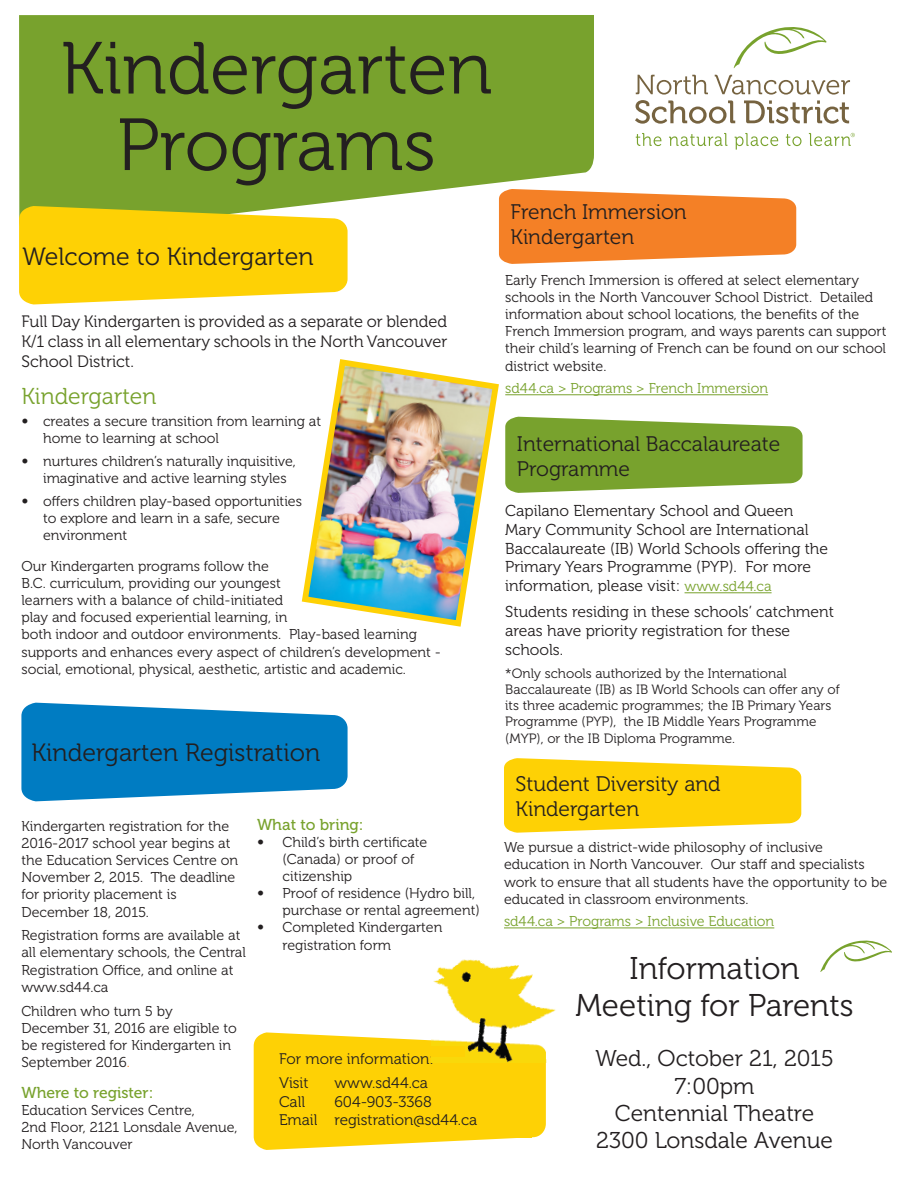
<style>
.page{position:relative;width:918px;height:1188px;background:#fff}
.page>*{position:absolute;margin:0;border:0;box-sizing:border-box;transform-origin:0 0}
.t1{font:73.5px/76.5px "Museo 300";color:#231f20;text-align:center}
.t2{font:31.35px/37.7px "Museo 300";color:#231f20;text-align:center}
.t3{font:24.9px "Museo 300";color:#231f20}
.t4{font:22.95px "Museo 300";color:#78a22d}
.t5{font:22.8px/27.3px "Museo 300";color:#231f20;text-align:center}
.t6{font:21px/25.2px "Museo 300";color:#231f20}
.t7{font:16.5px/19.8px "Museo 300";color:#231f20;text-align:justify}
.t8{font:15.75px/18.9px "Museo 300";color:#231f20}
.t9{font:15.75px "Museo 500";color:#78a22d}
.t10{font:15.3px/24.2px "Museo 300";color:#231f20}
.t11{font:14.25px/17.1px "Museo 300";color:#231f20}
.t12{font:14.25px "Museo 300";color:#78a22d}
.t13{font:13.5px/16.2px "Museo 300";color:#231f20}
.s1{color:#f48026}
.s2{font-size:14.25px;color:#78a22d}
</style>
<div class="page">
<div style="left:19px;top:15px;width:575px;height:191px;background:#78a22d"></div>
<svg style="left:635px;top:75px;width:215px;height:49px"></svg>
<svg style="left:636px;top:133px;width:25px;height:13px"></svg>
<svg style="left:669px;top:133px;width:58px;height:13px"></svg>
<svg style="left:735px;top:133px;width:43px;height:17px"></svg>
<svg style="left:786px;top:134px;width:16px;height:12px"></svg>
<svg style="left:734px;top:27px;width:93px;height:41px"></svg>
<svg style="left:809px;top:133px;width:46px;height:13px"></svg>
<svg style="left:19px;top:206px;width:329px;height:98px;background:#f9d31d"></svg>
<img style="left:301px;top:359px;width:198px;height:268px">
<svg style="left:254px;top:1032px;width:292px;height:118px"></svg>
<div style="left:267px;top:1053px;width:264px;height:85px;background:#fed105"></div>
<img style="left:432px;top:959px;width:124px;height:103px">
<div style="left:431px;top:1046px;width:33px;height:11px;background:#fed105"></div>
<svg style="left:21px;top:703px;width:327px;height:98px;background:#208cc9"></svg>
<svg style="left:499px;top:189px;width:297px;height:75px;background:#f59042"></svg>
<hr style="left:505px;top:394px;width:263px;height:1px;background:#78a22d">
<svg style="left:505px;top:417px;width:298px;height:76px;background:#89ae48"></svg>
<svg style="left:504px;top:758px;width:297px;height:75px;background:#fed726"></svg>
<hr style="left:504px;top:928px;width:270px;height:1px;background:#78a22d">
<svg style="left:820px;top:941px;width:72px;height:31px"></svg>
<hr style="left:685px;top:592px;width:87px;height:1px;background:#78a22d">
<h1 class="t1" style="left:60px;top:32px;width:434px">Kindergarten<br>Programs</h1>
<h3 class="t3" style="left:22px;top:243px;width:293px">Welcome to Kindergarten</h3>
<p class="t7" style="left:21px;top:312px;width:427px">Full Day Kindergarten is provided as a separate or blended K/1 class in all elementary schools in the North Vancouver School District.</p>
<h3 class="t4" style="left:21px;top:383px;width:136px">Kindergarten</h3>
<p class="t11" style="left:43px;top:413px;width:280px;text-indent:-22px">∞ creates a secure transition from learning at home to learning at school</p>
<p class="t11" style="left:43px;top:453px;width:254px;text-indent:-22px">∞ nurtures children’s naturally inquisitive, imaginative and active learning styles</p>
<p class="t11" style="left:43px;top:493px;width:260px;text-indent:-22px">∞ offers children play-based opportunities to explore and learn in a safe, secure environment</p>
<p class="t11" style="left:21px;top:558px;width:421px">Our Kindergarten programs follow the<br>B.C. curriculum, providing our youngest<br>learners with a balance of child-initiated<br>play and focused experiential learning, in<br>both indoor and outdoor environments. Play-based learning supports and enhances every aspect of children’s development - social, emotional, physical, aesthetic, artistic and academic.</p>
<h3 class="t3" style="left:32px;top:739px;width:290px">Kindergarten Registration</h3>
<p class="t11" style="left:21px;top:818px;width:218px">Kindergarten registration for the<br>2016-2017 school year begins at the Education Services Centre on<br>November 2, 2015. The deadline for priority placement is<br>December 18, 2015.</p>
<p class="t11" style="left:21px;top:927px;width:226px">Registration forms are available at all elementary schools, the Central<br>Registration Office, and online at www.sd44.ca</p>
<p class="t11" style="left:21px;top:1002px;width:217px">Children who turn 5 by<br>December 31, 2016 are eligible to be registered for Kindergarten in<br>September 2016<span class="s1">.</span></p>
<p class="t9" style="left:21px;top:1084px;width:133px">Where to register:</p>
<p class="t11" style="left:21px;top:1102px;width:218px">Education Services Centre,<br>2nd Floor, 2121 Lonsdale Avenue,<br>North Vancouver</p>
<p class="t9" style="left:257px;top:816px;width:108px">What to bring:</p>
<p class="t11" style="left:257px;top:834px;width:9px">∞</p>
<p class="t11" style="left:283px;top:834px;width:146px">Child’s birth certificate (Canada) or proof of citizenship</p>
<p class="t11" style="left:257px;top:885px;width:9px">∞</p>
<p class="t11" style="left:283px;top:885px;width:199px">Proof of residence (Hydro bill, purchase or rental agreement)</p>
<p class="t11" style="left:257px;top:919px;width:9px">∞</p>
<p class="t11" style="left:283px;top:919px;width:161px">Completed Kindergarten registration form</p>
<p class="t10" style="left:279px;top:1047px;width:156px">For more information:<br>Visit</p>
<p class="t10" style="left:335px;top:1071px;width:95px">www.sd44.ca</p>
<p class="t10" style="left:279px;top:1090px;width:28px">Call</p>
<p class="t10" style="left:279px;top:1092px;width:200px;line-height:18.3px;text-indent:55px">604-903-3368<br>Email registration@sd44.ca</p>
<h3 class="t6" style="left:511px;top:200px;width:178px">French Immersion<br>Kindergarten</h3>
<p class="t11" style="left:505px;top:272px;width:383px">Early French Immersion is offered at select elementary schools in the North Vancouver School District. Detailed information about school locations, the benefits of the French Immersion program, and ways parents can support their child’s learning of French can be found on our school district website.</p>
<p class="t12" style="left:505px;top:381px;width:264px">sd44.ca &gt; Programs &gt; French Immersion</p>
<h3 class="t6" style="left:517px;top:431px;width:265px">International Baccalaureate<br>Programme</h3>
<p class="t8" style="left:505px;top:501px;width:324px">Capilano Elementary School and Queen Mary Community School are International Baccalaureate (IB) World Schools offering the Primary Years Programme (PYP). For more information, please visit: <span class="s2">www.sd44.ca</span></p>
<p class="t8" style="left:505px;top:602px;width:330px">Students residing in these schools’ catchment areas have priority registration for these schools.</p>
<p class="t13" style="left:505px;top:665px;width:336px">*Only schools authorized by the International Baccalaureate (IB) as IB World Schools can offer any of its three academic programmes; the IB Primary Years Programme (PYP), the IB Middle Years Programme (MYP), or the IB Diploma Programme.</p>
<h3 class="t6" style="left:516px;top:771px;width:207px">Student Diversity and<br>Kindergarten</h3>
<p class="t11" style="left:504px;top:839px;width:385px">We pursue a district-wide philosophy of inclusive education in North Vancouver. Our staff and specialists work to ensure that all students have the opportunity to be educated in classroom environments.</p>
<p class="t12" style="left:504px;top:914px;width:272px">sd44.ca &gt; Programs &gt; Inclusive Education</p>
<h2 class="t2" style="left:575px;top:950px;width:280px">Information<br>Meeting for Parents</h2>
<h3 class="t5" style="left:595px;top:1045px;width:240px">Wed., October 21, 2015<br>7:00pm<br>Centennial Theatre<br>2300 Lonsdale Avenue</h3>
</div>
